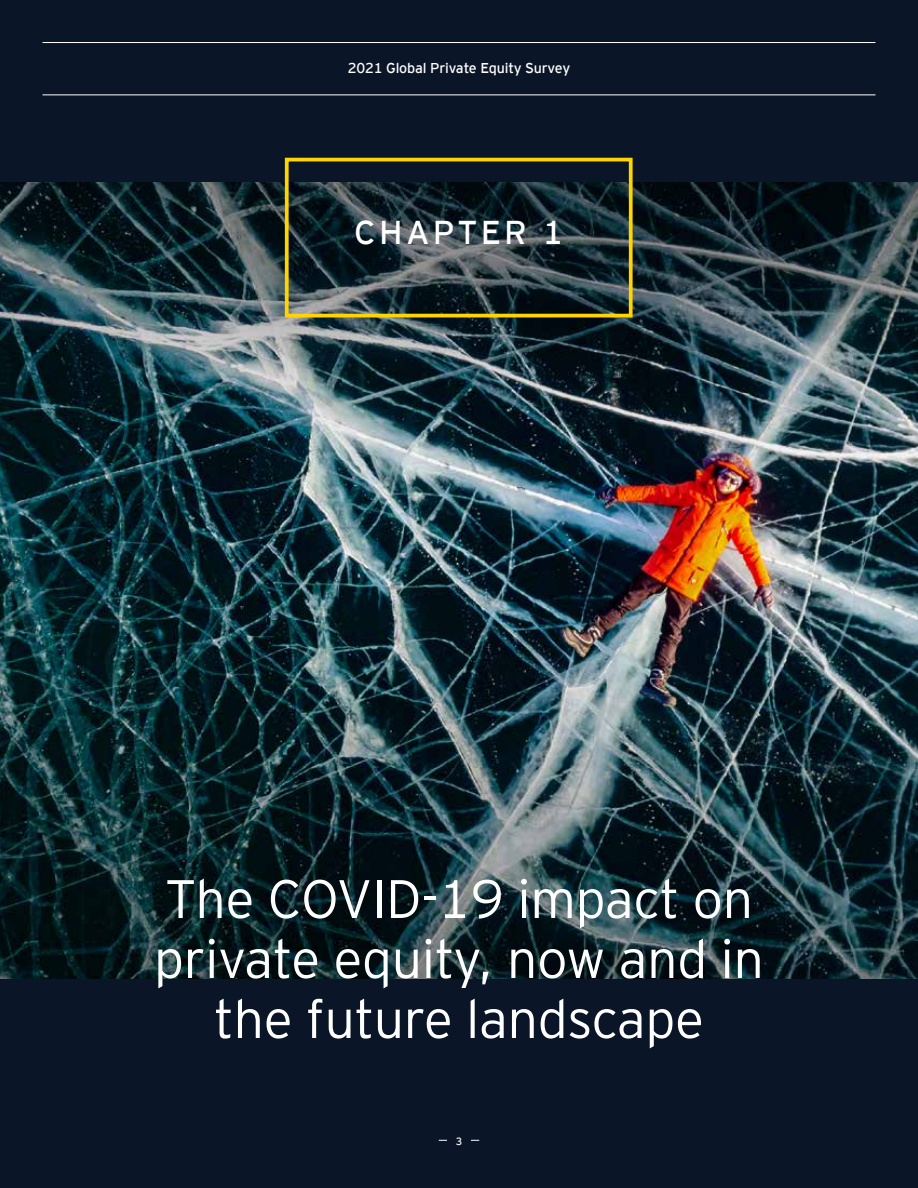
<style>
.page{position:relative;width:918px;height:1188px;background:#0a1627}
.page>*{position:absolute;margin:0;border:0;box-sizing:border-box;transform-origin:0 0}
.t1{font:300 54px/60px "EY Interstate";letter-spacing:-.01em;color:#fff;text-align:center}
.t2{font:33px "EY Interstate";letter-spacing:.1em;color:#fff}
.t3{font:14.25px "EY Interstate";letter-spacing:-.01em;color:#fff}
.t4{font:10.5px "EY Interstate";color:#fff}
</style>
<div class="page">
<img style="left:0;top:182px;width:918px;height:797px">
<hr style="left:43px;top:94px;width:832px;height:1px;background:#fff">
<hr style="left:43px;top:42px;width:832px;height:1px;background:#fff">
<div style="left:285px;top:158px;width:348px;height:159px;border:4px solid #ffd400"></div>
<hr style="left:439px;top:1140px;width:40px;height:1px;background:#fff">
<div style="left:447px;top:1136px;width:24px;height:8px;background:#0a1627"></div>
<p class="t3" style="left:348px;top:58px;width:224px">2021 Global Private Equity Survey</p>
<p class="t2" style="left:354px;top:208px;width:210px">CHAPTER 1</p>
<p class="t1" style="left:154px;top:866px;width:612px">The COVID-19 impact on private equity, now and in the future landscape</p>
<p class="t4" style="left:456px;top:1133px;width:8px">3</p>
</div>
